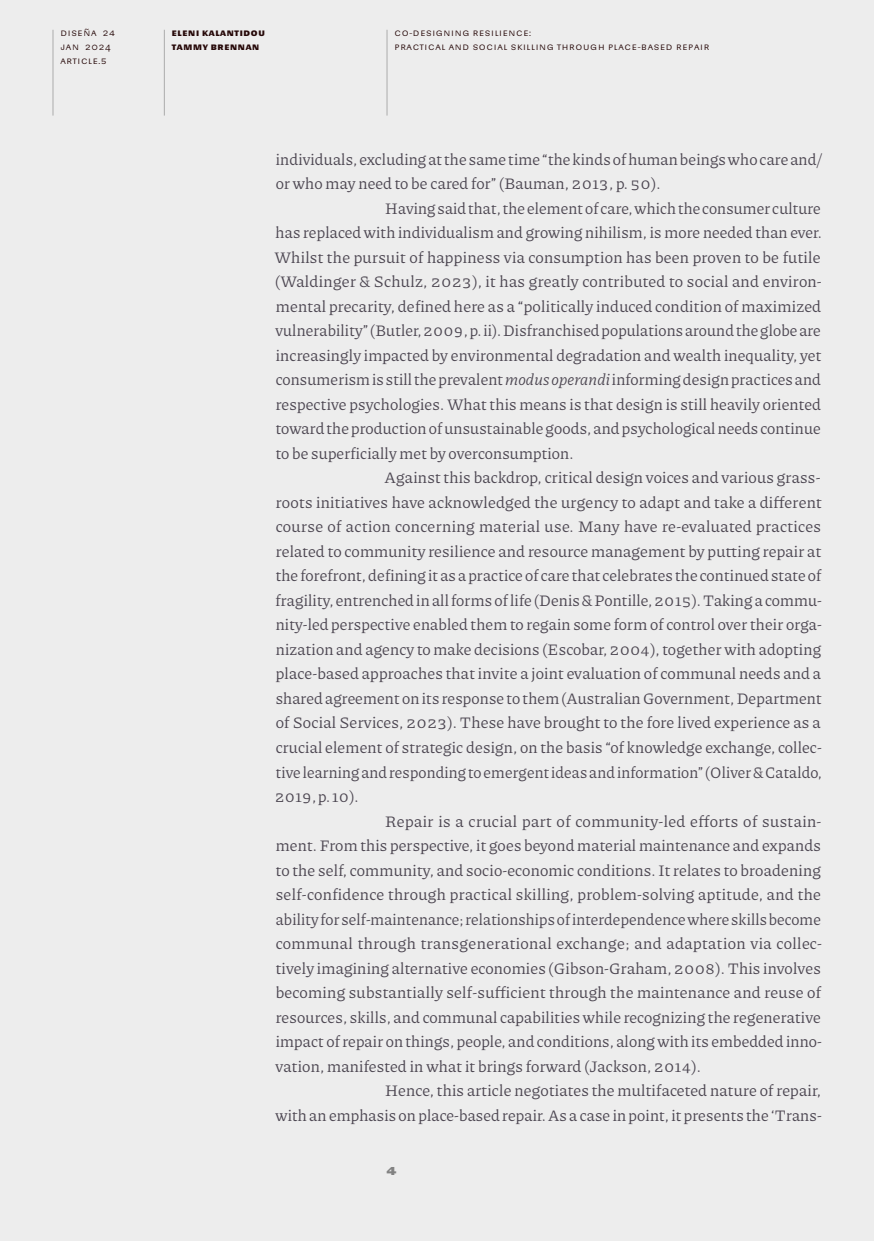
<style>
.page{position:relative;width:874px;height:1241px;background:#fff}
.page>*{position:absolute;margin:0;border:0;box-sizing:border-box;transform-origin:0 0}
.t1{font:16.1px "Piazzolla";letter-spacing:.01em;color:#4c4651}
.t2{font:700 14px "Sudamerican Grotesk";color:#828282}
.t3{font:9.62px/14px "Sudamerican Grotesk";letter-spacing:.07em;color:#260808}
.t4{font:700 9.62px/14px "Sudamerican Grotesk";letter-spacing:.07em;color:#260808}
.s1{font-style:italic}
</style>
<div class="page">
<div style="left:0;top:0;width:873px;height:1240px;background:#ededed"></div>
<hr style="left:52px;top:30px;width:1px;height:85px;background:#ababab">
<hr style="left:164px;top:30px;width:1px;height:85px;background:#ababab">
<hr style="left:386px;top:30px;width:1px;height:85px;background:#ababab">
<p class="t3" style="left:60px;top:25px;width:56px">Diseña 24 jan 2024 article.5</p>
<p class="t4" style="left:172px;top:25px;width:94px">Eleni Kalantidou<br>Tammy Brennan</p>
<p class="t3" style="left:394px;top:25px;width:315px">Co-designing Resilience:<br>Practical and Social Skilling through Place-based Repair</p>
<p class="t1" style="left:275px;top:149px;width:547px">individuals, excluding at the same time “the kinds of human beings who care and/</p>
<p class="t1" style="left:275px;top:173px;width:386px">or who may need to be cared for” (Bauman, 2013, p. 50).</p>
<p class="t1" style="left:385px;top:198px;width:437px">Having said that, the element of care, which the consumer culture</p>
<p class="t1" style="left:275px;top:222px;width:547px">has replaced with individualism and growing nihilism, is more needed than ever.</p>
<p class="t1" style="left:274px;top:247px;width:547px">Whilst the pursuit of happiness via consumption has been proven to be futile</p>
<p class="t1" style="left:275px;top:271px;width:547px">(Waldinger &amp; Schulz, 2023), it has greatly contributed to social and environ-</p>
<p class="t1" style="left:275px;top:296px;width:546px">mental precarity, defined here as a “politically induced condition of maximized</p>
<p class="t1" style="left:275px;top:320px;width:546px">vulnerability” (Butler, 2009, p. ii). Disfranchised populations around the globe are</p>
<p class="t1" style="left:275px;top:345px;width:547px">increasingly impacted by environmental degradation and wealth inequality, yet</p>
<p class="t1" style="left:275px;top:369px;width:546px">consumerism is still the prevalent <span class="s1">modus operandi</span> informing design practices and</p>
<p class="t1" style="left:275px;top:394px;width:546px">respective psychologies. What this means is that design is still heavily oriented</p>
<p class="t1" style="left:275px;top:418px;width:546px">toward the production of unsustainable goods, and psychological needs continue</p>
<p class="t1" style="left:275px;top:443px;width:299px">to be superficially met by overconsumption.</p>
<p class="t1" style="left:384px;top:467px;width:437px">Against this backdrop, critical design voices and various grass-</p>
<p class="t1" style="left:275px;top:492px;width:547px">roots initiatives have acknowledged the urgency to adapt and take a different</p>
<p class="t1" style="left:275px;top:516px;width:546px">course of action concerning material use. Many have re-evaluated practices</p>
<p class="t1" style="left:275px;top:541px;width:547px">related to community resilience and resource management by putting repair at</p>
<p class="t1" style="left:275px;top:565px;width:547px">the forefront, defining it as a practice of care that celebrates the continued state of</p>
<p class="t1" style="left:275px;top:590px;width:547px">fragility, entrenched in all forms of life (Denis &amp; Pontille, 2015). Taking a commu-</p>
<p class="t1" style="left:275px;top:614px;width:547px">nity-led perspective enabled them to regain some form of control over their orga-</p>
<p class="t1" style="left:275px;top:639px;width:546px">nization and agency to make decisions (Escobar, 2004), together with adopting</p>
<p class="t1" style="left:275px;top:663px;width:546px">place-based approaches that invite a joint evaluation of communal needs and a</p>
<p class="t1" style="left:275px;top:688px;width:547px">shared agreement on its response to them (Australian Government, Department</p>
<p class="t1" style="left:275px;top:712px;width:546px">of Social Services, 2023). These have brought to the fore lived experience as a</p>
<p class="t1" style="left:275px;top:737px;width:547px">crucial element of strategic design, on the basis “of knowledge exchange, collec-</p>
<p class="t1" style="left:275px;top:761px;width:547px">tive learning and responding to emergent ideas and information” (Oliver &amp; Cataldo,</p>
<p class="t1" style="left:275px;top:786px;width:85px">2019, p. 10).</p>
<p class="t1" style="left:385px;top:810px;width:437px">Repair is a crucial part of community-led efforts of sustain-</p>
<p class="t1" style="left:275px;top:835px;width:546px">ment. From this perspective, it goes beyond material maintenance and expands</p>
<p class="t1" style="left:275px;top:859px;width:546px">to the self, community, and socio-economic conditions. It relates to broadening</p>
<p class="t1" style="left:275px;top:884px;width:546px">self-confidence through practical skilling, problem-solving aptitude, and the</p>
<p class="t1" style="left:276px;top:908px;width:546px">ability for self-maintenance; relationships of interdependence where skills become</p>
<p class="t1" style="left:275px;top:933px;width:547px">communal through transgenerational exchange; and adaptation via collec-</p>
<p class="t1" style="left:275px;top:957px;width:546px">tively imagining alternative economies (Gibson-Graham, 2008). This involves</p>
<p class="t1" style="left:275px;top:982px;width:546px">becoming substantially self-sufficient through the maintenance and reuse of</p>
<p class="t1" style="left:275px;top:1006px;width:546px">resources, skills, and communal capabilities while recognizing the regenerative</p>
<p class="t1" style="left:275px;top:1031px;width:547px">impact of repair on things, people, and conditions, along with its embedded inno-</p>
<p class="t1" style="left:275px;top:1055px;width:427px">vation, manifested in what it brings forward (Jackson, 2014).</p>
<p class="t1" style="left:385px;top:1080px;width:437px">Hence, this article negotiates the multifaceted nature of repair,</p>
<p class="t1" style="left:275px;top:1104px;width:547px">with an emphasis on place-based repair. As a case in point, it presents the ‘Trans-</p>
<p class="t2" style="left:386px;top:1158px;width:12px">4</p>
</div>
